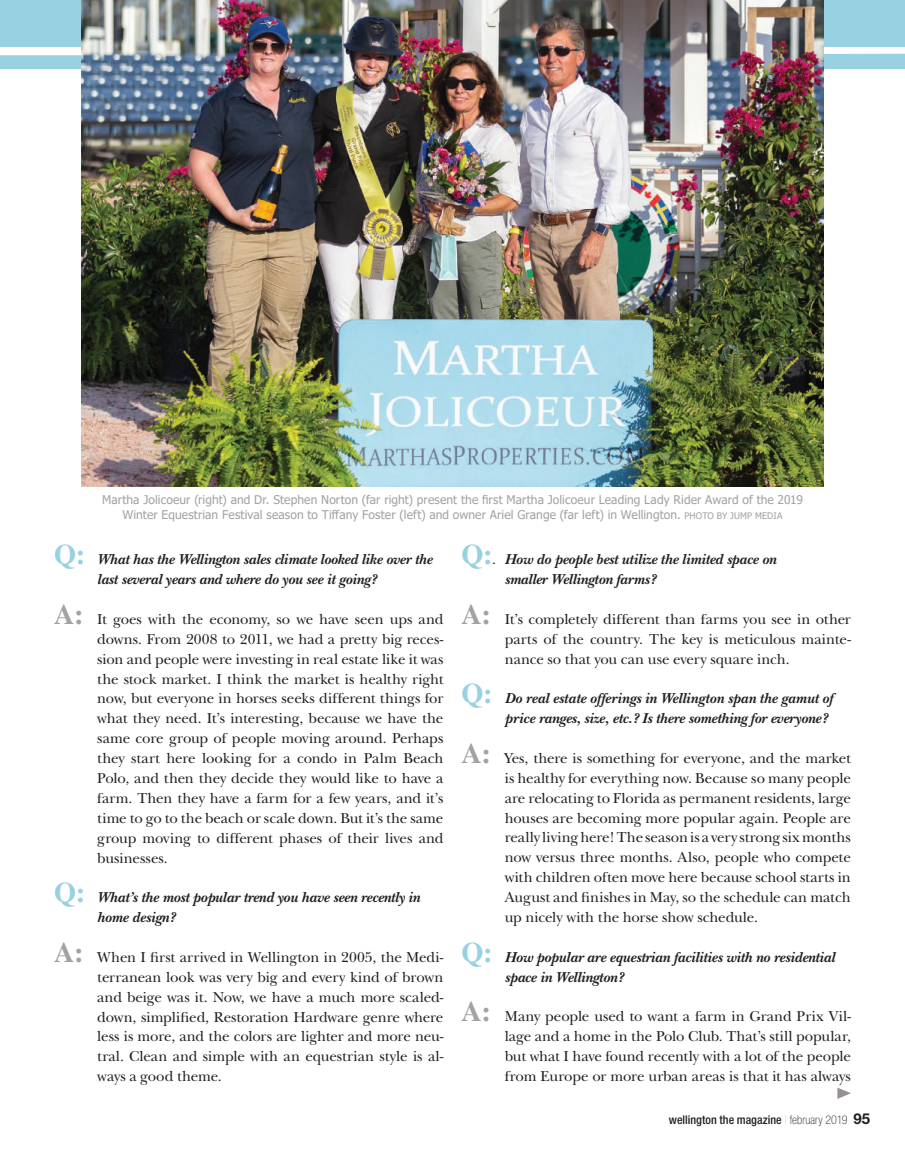
<style>
.page{position:relative;width:905px;height:1175px;background:#fff}
.page>*{position:absolute;margin:0;border:0;box-sizing:border-box;transform-origin:0 0}
.t1{font:15px/19.8px "New Baskerville";letter-spacing:-.005em;color:#231f20;text-align:justify}
.t2{font:italic 700 15px/19.8px "New Baskerville";letter-spacing:-.01em;color:#231f20}
.t3{font:12px/15px "Tahoma";letter-spacing:.01em;color:#a2a2a5;text-align:center}
.t4{font:500 condensed 12px "Helvetica Neue LT Std";color:#231f20}
.s1{font-size:9px}
.s2{font-family:"Toronto";font-style:normal;font-size:28.5px;color:#98d1e1}
.s3{font-family:"Toronto";font-weight:700;font-size:28.5px;color:#a2a2a5}
.s4{font-weight:400;font-style:normal}
.s5{font-weight:100;color:#c7c8ca}
.s6{font-weight:100}
.s7{font-weight:700;font-stretch:normal;font-size:15px}
</style>
<div class="page">
<div style="left:0;top:0;width:904px;height:69px;background:#98d1e1"></div>
<svg style="left:0;top:47px;width:904px;height:8px"></svg>
<img style="left:81px;top:0;width:742px;height:486px">
<svg style="left:837px;top:1087px;width:13px;height:11px"></svg>
<p class="t3" style="left:102px;top:493px;width:702px">Martha Jolicoeur (right) and Dr. Stephen Norton (far right) present the first Martha Jolicoeur Leading Lady Rider Award of the 2019<br>Winter Equestrian Festival season to Tiffany Foster (left) and owner Ariel Grange (far left) in Wellington. <span class="s1">PHOTO BY JUMP MEDIA</span></p>
<p class="t2" style="left:97px;top:549px;width:336px;text-indent:-43px"><span class="s2">Q:</span> What has the Wellington sales climate looked like over the last several years and where do you see it going?</p>
<p class="t1" style="left:97px;top:609px;width:348px;text-indent:-43px"><span class="s3">A:</span> It goes with the economy, so we have seen ups and downs. From 2008 to 2011, we had a pretty big reces&shy;sion and people were investing in real estate like it was the stock market. I think the market is healthy right now, but everyone in horses seeks different things for what they need. It’s interesting, because we have the same core group of people moving around. Perhaps they start here looking for a condo in Palm Beach Polo, and then they decide they would like to have a farm. Then they have a farm for a few years, and it’s time to go to the beach or scale down. But it’s the same group moving to different phases of their lives and businesses.</p>
<p class="t2" style="left:97px;top:887px;width:324px;text-indent:-43px"><span class="s2">Q:</span> What’s the most popular trend you have seen recently in home design?</p>
<p class="t1" style="left:97px;top:947px;width:348px;text-indent:-43px"><span class="s3">A:</span> When I first arrived in Wellington in 2005, the Medi&shy;terranean look was very big and every kind of brown and beige was it. Now, we have a much more scaled&shy;down, simplified, Restoration Hardware genre where less is more, and the colors are lighter and more neu&shy;tral. Clean and simple with an equestrian style is al&shy;ways a good theme.</p>
<p class="t2" style="left:504px;top:549px;width:273px;text-indent:-43px"><span class="s2">Q:</span><span class="s4">.</span> How do people best utilize the limited space on smaller Wellington farms?</p>
<p class="t1" style="left:504px;top:609px;width:348px;text-indent:-43px"><span class="s3">A:</span> It’s completely different than farms you see in other parts of the country. The key is meticulous mainte&shy;nance so that you can use every square inch.</p>
<p class="t2" style="left:504px;top:688px;width:330px;text-indent:-43px"><span class="s2">Q:</span> Do real estate offerings in Wellington span the gamut of price ranges, size, etc.? Is there something for everyone?</p>
<p class="t1" style="left:504px;top:748px;width:348px;text-indent:-43px"><span class="s3">A:</span> Yes, there is something for everyone, and the market is healthy for everything now. Because so many people are relocating to Florida as permanent residents, large houses are becoming more popular again. People are really living here! The season is a very strong six months now versus three months. Also, people who compete with children often move here because school starts in August and finishes in May, so the schedule can match up nicely with the horse show schedule.</p>
<p class="t2" style="left:504px;top:947px;width:332px;text-indent:-43px"><span class="s2">Q:</span> How popular are equestrian facilities with no residential space in Wellington?</p>
<p class="t1" style="left:504px;top:1006px;width:348px;text-indent:-43px"><span class="s3">A:</span> Many people used to want a farm in Grand Prix Vil&shy;lage and a home in the Polo Club. That’s still popular, but what I have found recently with a lot of the people from Europe or more urban areas is that it has always</p>
<p class="t4" style="left:669px;top:1112px;width:203px">wellington the magazine <span class="s5">|</span> <span class="s6">february 2019</span> <span class="s7">95</span></p>
</div>
